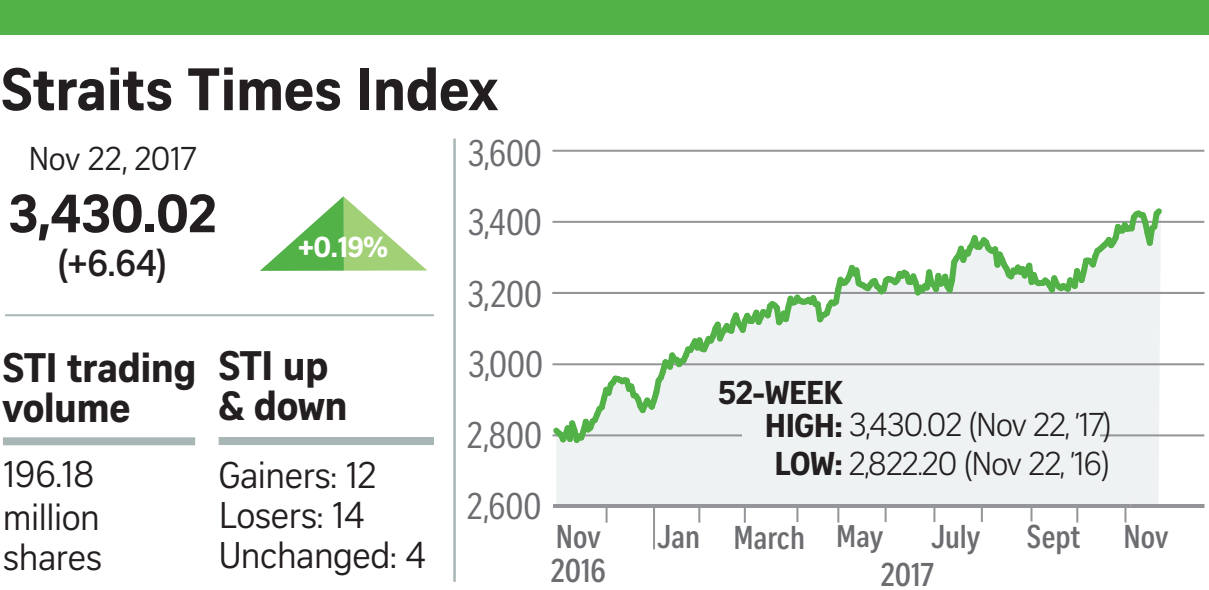
<style>
.page{position:relative;width:1209px;height:590px;background:#fff}
.page>*{position:absolute;margin:0;border:0;box-sizing:border-box;transform-origin:0 0}
.t1{font:700 58px "Curator Serp Text";letter-spacing:-.01em;color:#231f20}
.t2{font:700 52px "Curator Serp Text";color:#231f20}
.t3{font:700 40px/40px "Curator Serp Text";letter-spacing:-.015em;color:#231f20}
.t4{font:36px/41.6px "Curator Serp Text";letter-spacing:-.015em;color:#231f20}
.t5{font:36px "Curator Head Cond ST Regular";color:#6c6d70}
.t6{font:700 36px "Curator Head ST Semi";color:#231f20}
.t7{font:32px/38.8px "Curator Head ST Light";letter-spacing:-.03em;color:#231f20}
.t8{font:700 32px/34px "Curator Head Cond ST Semi";color:#6c6d70}
.t9{font:32px "Curator Serp Text";letter-spacing:-.015em;color:#231f20}
.t10{font:700 32px "Curator Serp Text";letter-spacing:-.02em;color:#231f20}
.t11{font:700 28px "Curator Serp Text";color:#fff}
.s1{font-family:"Curator Serp Text";font-weight:700}
.s2{font-size:30.4px}
</style>
<div class="page">
<div style="left:556px;top:448px;width:603px;height:55px;background:#eff2f3"></div>
<div style="left:3px;top:437px;width:192px;height:8px;background:#a8b7b6"></div>
<div style="left:219px;top:436px;width:215px;height:8px;background:#a8b7b6"></div>
<hr style="left:5px;top:314px;width:429px;height:2px;background:#a8b7b6">
<hr style="left:453px;top:138px;width:2px;height:443px;background:#a8b7b6">
<hr style="left:552px;top:150px;width:652px;height:2px;background:#939598">
<svg style="left:698px;top:507px;width:2px;height:15px"></svg>
<hr style="left:653px;top:506px;width:2px;height:43px;background:#939598">
<svg style="left:796px;top:507px;width:2px;height:14px"></svg>
<svg style="left:744px;top:507px;width:2px;height:15px"></svg>
<svg style="left:837px;top:507px;width:2px;height:15px"></svg>
<svg style="left:884px;top:507px;width:2px;height:14px"></svg>
<svg style="left:933px;top:507px;width:2px;height:14px"></svg>
<svg style="left:605px;top:507px;width:2px;height:15px"></svg>
<svg style="left:980px;top:507px;width:2px;height:14px"></svg>
<svg style="left:1030px;top:507px;width:2px;height:14px"></svg>
<svg style="left:1124px;top:507px;width:2px;height:15px"></svg>
<svg style="left:1076px;top:507px;width:2px;height:15px"></svg>
<svg style="left:553px;top:503px;width:651px;height:4px;fill:#939598"></svg>
<div style="left:0;top:0;width:1208px;height:34px;background:#52b147"></div>
<hr style="left:552px;top:221px;width:652px;height:2px;background:#939598">
<hr style="left:552px;top:292px;width:652px;height:2px;background:#939598">
<hr style="left:552px;top:363px;width:652px;height:2px;background:#939598">
<hr style="left:552px;top:434px;width:652px;height:2px;background:#939598">
<svg style="left:552px;top:208px;width:615px;height:240px"></svg>
<div style="left:741px;top:426px;width:358px;height:25px;background:#eff2f3"></div>
<svg style="left:261px;top:196px;width:166px;height:74px"></svg>
<h1 class="t1" style="left:1px;top:54px;width:498px">Straits Times Index</h1>
<p class="t9" style="left:28px;top:139px;width:169px">Nov 22, 2017</p>
<h2 class="t2" style="left:8px;top:182px;width:209px">3,430.02</h2>
<p class="t6" style="left:58px;top:242px;width:111px">(+6.64)</p>
<p class="t5" style="left:468px;top:133px;width:76px">3,600</p>
<p class="t5" style="left:468px;top:203px;width:76px">3,400</p>
<p class="t11" style="left:298px;top:230px;width:91px">+0.19%</p>
<p class="t5" style="left:467px;top:274px;width:76px">3,200</p>
<p class="t3" style="left:3px;top:347px;width:195px">STI trading volume</p>
<p class="t4" style="left:3px;top:453px;width:101px">196.18 million shares</p>
<p class="t3" style="left:219px;top:345px;width:131px">STI up &amp; down</p>
<p class="t4" style="left:219px;top:455px;width:209px;line-height:40px">Gainers: 12<br>Losers: 14<br>Unchanged: 4</p>
<p class="t5" style="left:468px;top:345px;width:77px">3,000</p>
<p class="t5" style="left:467px;top:415px;width:76px">2,800</p>
<p class="t5" style="left:467px;top:486px;width:76px">2,600</p>
<p class="t8" style="left:551px;top:519px;width:56px">Nov<br>2016</p>
<p class="t10" style="left:718px;top:373px;width:126px">52-WEEK</p>
<p class="t7" style="left:765px;top:405px;width:348px"><span class="s1">HIGH:</span> 3,430.02 (Nov 22, ’17)<br><span class="s1">LOW:</span> 2,822.20 (Nov 22, ’16)</p>
<p class="t8" style="left:657px;top:520px;width:228px">Jan March <span class="s2">May</span></p>
<p class="t8" style="left:931px;top:519px;width:51px">July</p>
<p class="t8" style="left:1027px;top:519px;width:55px">Sept</p>
<p class="t8" style="left:1123px;top:519px;width:46px">Nov</p>
<p class="t8" style="left:881px;top:557px;width:55px">2017</p>
</div>
